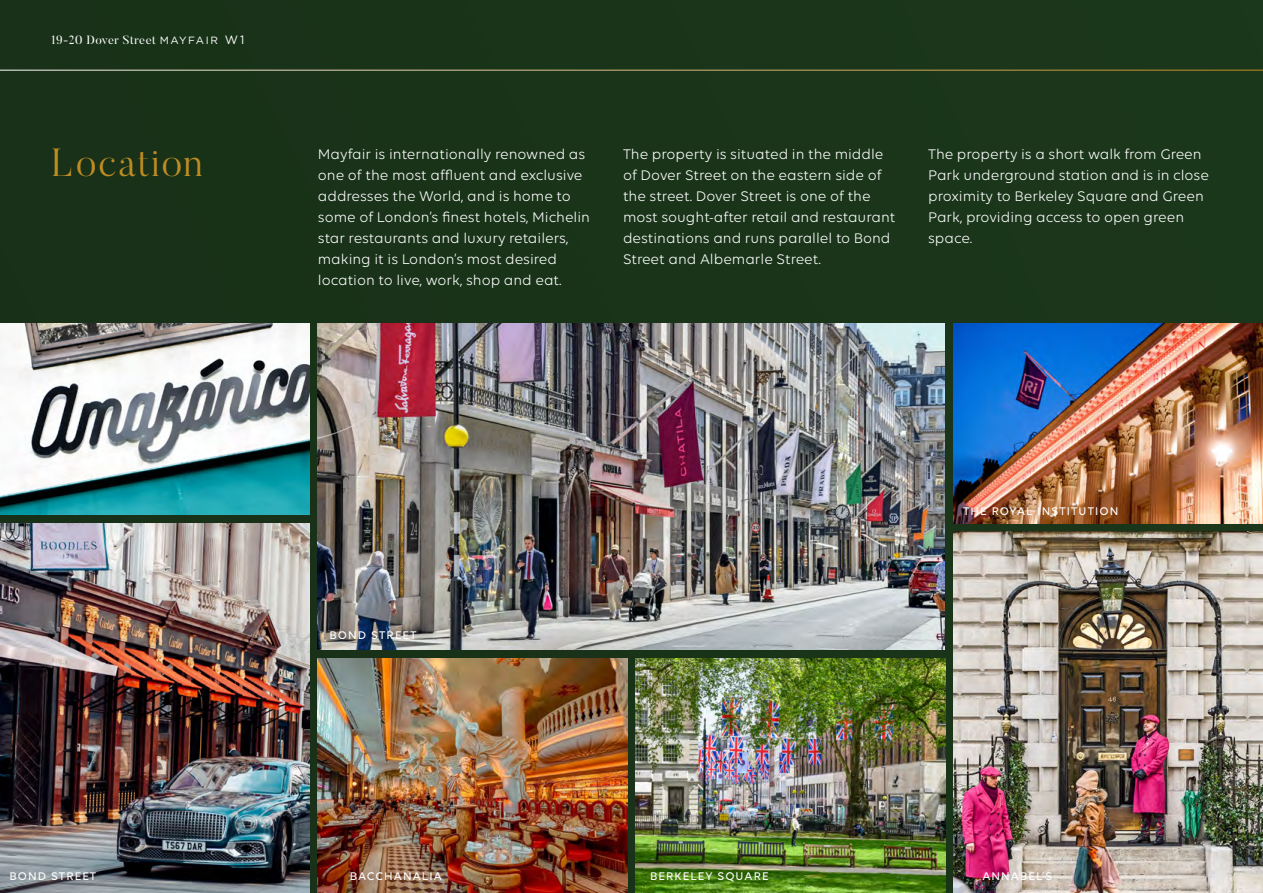
<style>
.page{position:relative;width:1263px;height:893px;background:#1c381c}
.page>*{position:absolute;margin:0;border:0;box-sizing:border-box;transform-origin:0 0}
.t1{font:300 39px "Butler";letter-spacing:.04em;color:#bf8c22}
.t2{font:15px/21px "Volte";color:#fff}
.t3{font:500 12px "Volte";letter-spacing:.09em;color:#fff}
.t4{font:12px "Butler";letter-spacing:.04em;color:#fff}
.s1{font-family:"Gotham";font-size:10.5px}
.s2{font-family:"Gotham"}
</style>
<div class="page">
<hr style="left:0;top:70px;width:1263px;height:1px;background:#fff">
<img style="left:0;top:523px;width:309px;height:370px">
<img style="left:318px;top:323px;width:627px;height:327px">
<img style="left:954px;top:531px;width:309px;height:362px">
<img style="left:636px;top:659px;width:309px;height:234px">
<img style="left:0;top:323px;width:309px;height:191px">
<img style="left:318px;top:659px;width:309px;height:234px">
<img style="left:953px;top:323px;width:309px;height:200px">
<p class="t4" style="left:51px;top:32px;width:195px">19-20 Dover Street <span class="s1">MAYFAIR</span> <span class="s2">W1</span></p>
<h1 class="t1" style="left:51px;top:138px;width:153px">Location</h1>
<p class="t2" style="left:318px;top:143px;width:274px">Mayfair is internationally renowned as one of the most affluent and exclusive addresses the World, and is home to some of London’s finest hotels, Michelin star restaurants and luxury retailers, making it is London’s most desired location to live, work, shop and eat.</p>
<p class="t2" style="left:623px;top:143px;width:274px">The property is situated in the middle of Dover Street on the eastern side of the street. Dover Street is one of the most sought-after retail and restaurant destinations and runs parallel to Bond Street and Albemarle Street.</p>
<p class="t2" style="left:928px;top:143px;width:282px">The property is a short walk from Green<br>Park underground station and is in close proximity to Berkeley Square and Green<br>Park, providing access to open green space.</p>
<p class="t3" style="left:330px;top:628px;width:88px">BOND STREET</p>
<p class="t3" style="left:963px;top:504px;width:157px">THE ROYAL INSTITUTION</p>
<p class="t3" style="left:9px;top:869px;width:88px">BOND STREET</p>
<p class="t3" style="left:350px;top:869px;width:94px">BACCHANALIA</p>
<p class="t3" style="left:650px;top:869px;width:120px">BERKELEY SQUARE</p>
<p class="t3" style="left:982px;top:869px;width:71px">ANNABEL’S</p>
</div>
